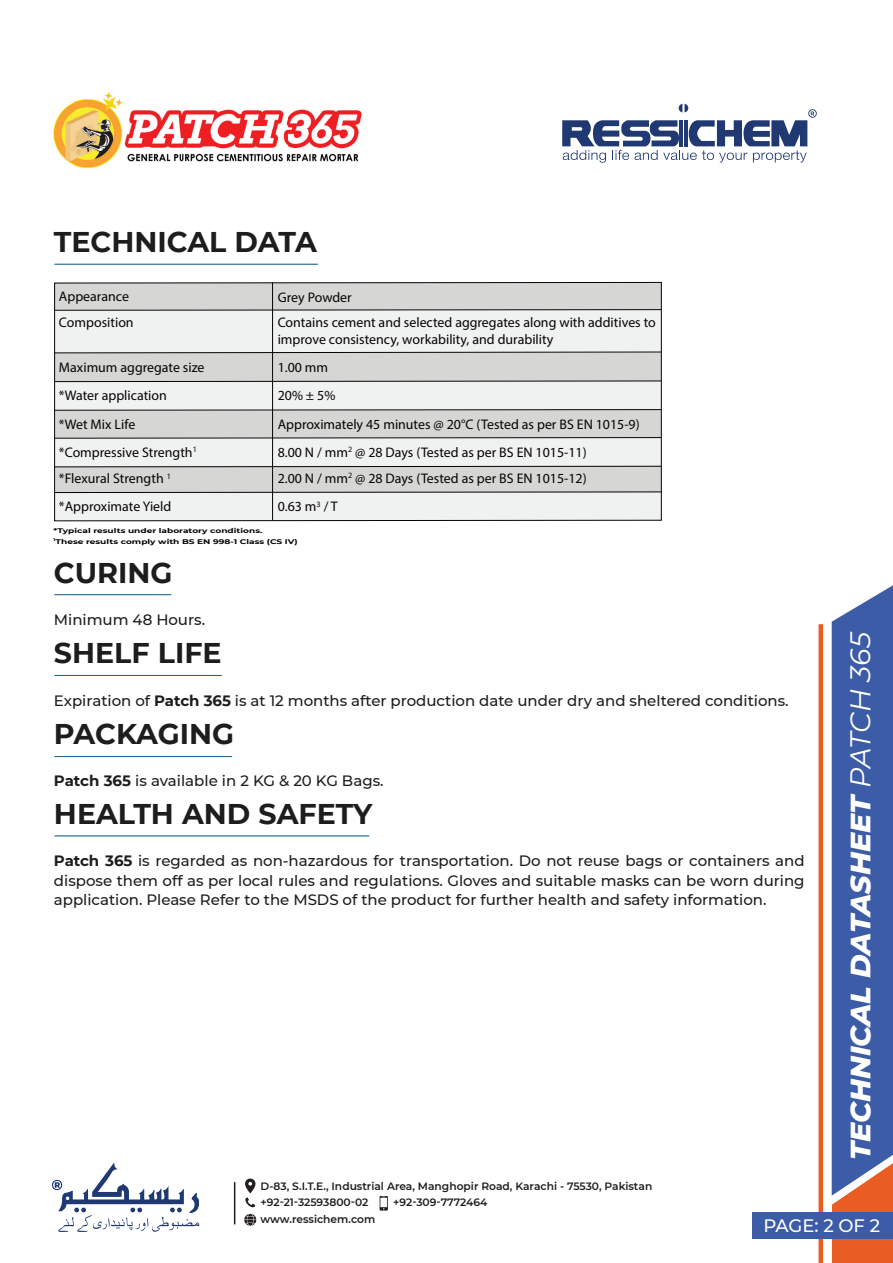
<style>
.page{position:relative;width:893px;height:1263px;background:#fff}
.page>*{position:absolute;margin:0;border:0;box-sizing:border-box;transform-origin:0 0}
.t1{font:700 28.5px "Montserrat";color:#1f1c1d}
.t2{font:italic 800 28.5px "Montserrat";color:#fff}
.t3{font:500 18px "Montserrat";letter-spacing:-.005em;color:#fff}
.t4{font:500 15px/19.5px "Montserrat";color:#1f1c1d;text-align:justify}
.t5{font:13.95px/27.6px "Myriad Pro";color:#040503}
.t6{font:600 10.65px/16.6px "Montserrat";color:#1f1c1d}
.t7{font:700 6.75px/10.8px "Montserrat";color:#040503;scale:1.34 1}
.s1{font-weight:700}
.s2{font-weight:400}
</style>
<div class="page">
<hr style="left:819px;top:624px;width:4px;height:639px;background:#e95d23">
<hr style="left:54px;top:264px;width:264px;height:1px;background:#16608c">
<svg style="left:54px;top:282px;width:608px;height:239px"></svg>
<hr style="left:272px;top:282px;width:1px;height:238px;background:#040503">
<hr style="left:54px;top:675px;width:168px;height:1px;background:#16608c">
<hr style="left:54px;top:594px;width:117px;height:1px;background:#16608c">
<hr style="left:54px;top:836px;width:315px;height:1px;background:#16608c">
<hr style="left:54px;top:756px;width:178px;height:1px;background:#16608c">
<div style="left:753px;top:1212px;width:140px;height:26px;background:#3d5ca8"></div>
<img style="left:53px;top:92px;width:309px;height:77px">
<svg style="left:832px;top:585px;width:61px;height:678px;background:#5162a1"></svg>
<svg style="left:52px;top:1163px;width:147px;height:69px"></svg>
<hr style="left:234px;top:1182px;width:1px;height:42px;background:#1f1c1d">
<svg style="left:244px;top:1213px;width:12px;height:13px"></svg>
<svg style="left:245px;top:1178px;width:11px;height:29px"></svg>
<svg style="left:380px;top:1196px;width:8px;height:14px"></svg>
<svg style="left:562px;top:104px;width:255px;height:59px"></svg>
<hr style="left:680px;top:120px;width:3px;height:26px;background:#203973">
<hr style="left:685px;top:120px;width:3px;height:26px;background:#203973">
<h1 class="t1" style="left:54px;top:221px;width:265px">TECHNICAL DATA</h1>
<p class="t5" style="left:59px;top:282px;width:72px">Appearance</p>
<p class="t5" style="left:278px;top:283px;width:75px">Grey Powder</p>
<p class="t5" style="left:278px;top:314px;width:380px;line-height:16.6px">Contains cement and selected aggregates along with additives to improve consistency, workability, and durability</p>
<p class="t5" style="left:59px;top:309px;width:76px">Composition</p>
<p class="t5" style="left:59px;top:353px;width:147px">Maximum aggregate size</p>
<p class="t5" style="left:278px;top:353px;width:52px">1.00 mm</p>
<p class="t5" style="left:59px;top:381px;width:109px">*Water application</p>
<p class="t5" style="left:278px;top:380px;width:364px;line-height:29.2px">20% ± 5%<br>Approximately 45 minutes @ 20°C (Tested as per BS EN 1015-9)</p>
<p class="t5" style="left:59px;top:410px;width:139px">*Wet Mix Life *Compressive Strength<sup>1</sup></p>
<p class="t5" style="left:278px;top:438px;width:310px">8.00 N / mm<sup>2</sup> @ 28 Days (Tested as per BS EN 1015-11)</p>
<p class="t5" style="left:59px;top:465px;width:114px">*Flexural Strength <sup>1 </sup>*Approximate Yield</p>
<p class="t5" style="left:278px;top:464px;width:310px">2.00 N / mm<sup>2</sup> @ 28 Days (Tested as per BS EN 1015-12)</p>
<p class="t5" style="left:278px;top:493px;width:62px">0.63 m<sup>3</sup> / T</p>
<p class="t7" style="left:53px;top:525px;width:184px">*Typical results under laboratory conditions.<br><sup>1</sup>These results comply with BS EN 998-1 Class (CS IV)</p>
<h1 class="t1" style="left:54px;top:552px;width:120px">CURING</h1>
<p class="t4" style="left:54px;top:609px;width:153px">Minimum 48 Hours.</p>
<h1 class="t1" style="left:54px;top:633px;width:169px">SHELF LIFE</h1>
<p class="t4" style="left:54px;top:690px;width:736px">Expiration of <span class="s1">Patch 365</span> is at 12 months after production date under dry and sheltered conditions.</p>
<h1 class="t1" style="left:54px;top:714px;width:182px">PACKAGING</h1>
<p class="t4" style="left:54px;top:770px;width:331px"><span class="s1">Patch 365</span> is available in 2 KG &amp; 20 KG Bags.</p>
<h1 class="t1" style="left:54px;top:793px;width:320px">HEALTH AND SAFETY</h1>
<p class="t4" style="left:54px;top:850px;width:752px"><span class="s1">Patch 365</span> is regarded as non-hazardous for transportation. Do not reuse bags or containers and dispose them off as per local rules and regulations. Gloves and suitable masks can be worn during application. Please Refer to the MSDS of the product for further health and safety information.</p>
<h1 class="t2" style="left:839px;top:1160px;width:530px;rotate:-90deg">TECHNICAL DATASHEET <span class="s2">PATCH 365</span></h1>
<p class="t6" style="left:261px;top:1177px;width:393px">D-83, S.I.T.E., Industrial Area, Manghopir Road, Karachi - 75530, Pakistan +92-21-32593800-02<br>www.ressichem.com</p>
<p class="t6" style="left:393px;top:1194px;width:96px">+92-309-7772464</p>
<p class="t3" style="left:763px;top:1213px;width:118px">PAGE: 2 OF 2</p>
</div>
